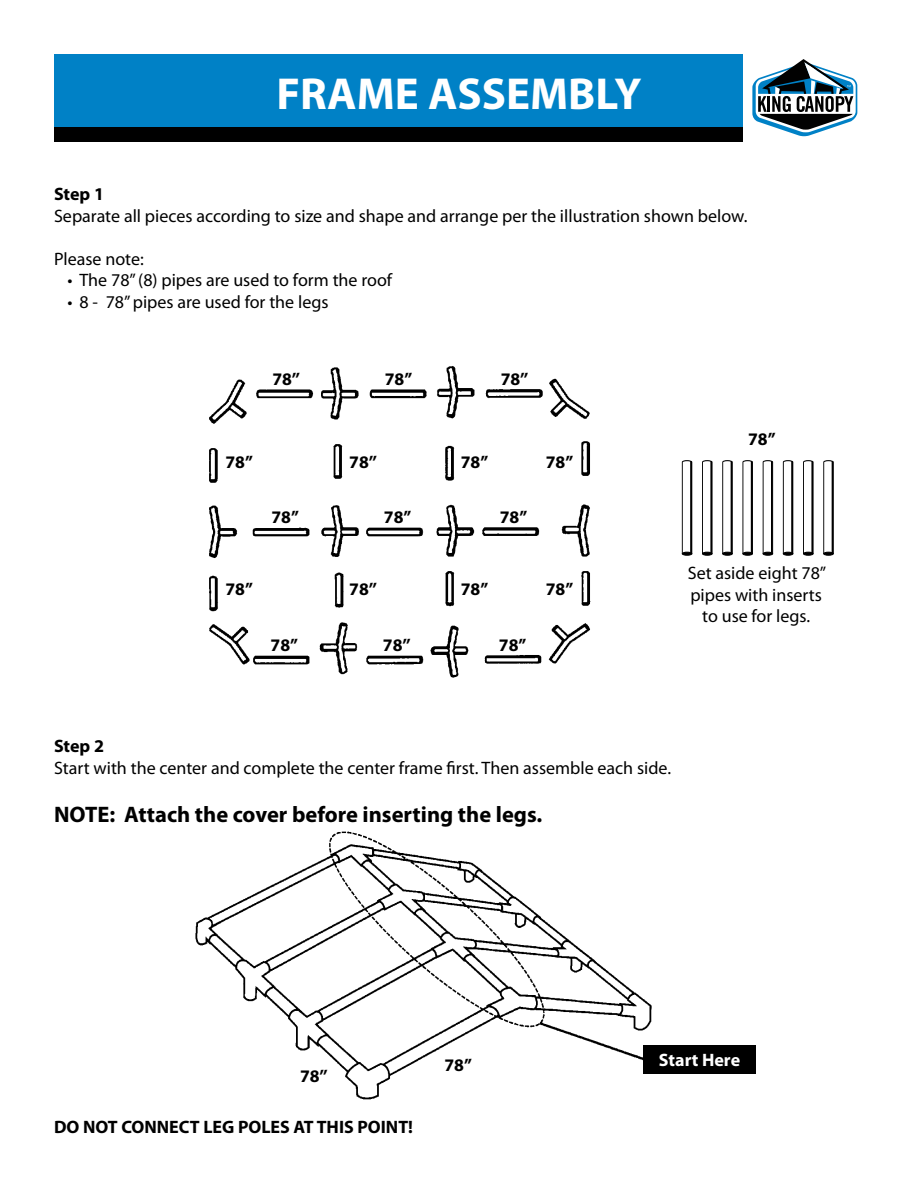
<style>
.page{position:relative;width:918px;height:1188px;background:#fff}
.page>*{position:absolute;margin:0;border:0;box-sizing:border-box;transform-origin:0 0}
.t1{font:700 45px "Myriad Pro";color:#fff}
.t2{font:700 22.5px "Myriad Pro";color:#000}
.t3{font:18px/21.6px "Myriad Pro";color:#000;text-align:center}
.t4{font:700 18px "Myriad Pro";color:#000}
.t5{font:700 18px "Myriad Pro";color:#fff}
.t6{font:700 17.7px "Myriad Pro";color:#000}
</style>
<div class="page">
<div style="left:54px;top:54px;width:810px;height:74px;background:#0081c6"></div>
<div style="left:54px;top:128px;width:810px;height:14px;background:#000"></div>
<img style="left:195px;top:831px;width:457px;height:269px">
<div style="left:291px;top:1069px;width:44px;height:17px;background:#fff"></div>
<div style="left:436px;top:1058px;width:43px;height:16px;background:#fff"></div>
<div style="left:643px;top:1045px;width:113px;height:29px;background:#000"></div>
<img style="left:209px;top:366px;width:382px;height:312px">
<div style="left:682px;top:552px;width:10px;height:4px;border:1px solid #000;border-radius:50%"></div>
<svg style="left:682px;top:460px;width:11px;height:95px"></svg>
<div style="left:702px;top:552px;width:10px;height:4px;border:1px solid #000;border-radius:50%"></div>
<svg style="left:702px;top:460px;width:11px;height:95px"></svg>
<div style="left:722px;top:552px;width:11px;height:4px;border:1px solid #000;border-radius:50%"></div>
<svg style="left:722px;top:460px;width:11px;height:95px"></svg>
<div style="left:742px;top:552px;width:11px;height:4px;border:1px solid #000;border-radius:50%"></div>
<svg style="left:742px;top:460px;width:11px;height:95px"></svg>
<div style="left:763px;top:552px;width:10px;height:4px;border:1px solid #000;border-radius:50%"></div>
<svg style="left:763px;top:460px;width:10px;height:95px"></svg>
<div style="left:783px;top:552px;width:10px;height:4px;border:1px solid #000;border-radius:50%"></div>
<svg style="left:783px;top:460px;width:11px;height:95px"></svg>
<div style="left:803px;top:552px;width:11px;height:4px;border:1px solid #000;border-radius:50%"></div>
<svg style="left:803px;top:460px;width:11px;height:95px"></svg>
<div style="left:823px;top:552px;width:11px;height:4px;border:1px solid #000;border-radius:50%"></div>
<svg style="left:823px;top:460px;width:11px;height:95px"></svg>
<div style="left:743px;top:54px;width:121px;height:89px;background:#fff"></div>
<svg style="left:752px;top:59px;width:105px;height:77px"></svg>
<h1 class="t1" style="left:277px;top:64px;width:366px">FRAME ASSEMBLY</h1>
<p class="t4" style="left:54px;top:182px;width:52px">Step 1</p>
<p class="t3" style="left:54px;top:204px;width:695px">Separate all pieces according to size and shape and arrange per the illustration shown below.</p>
<p class="t3" style="left:54px;top:248px;width:91px">Please note:</p>
<p class="t3" style="left:68px;top:269px;width:326px">• The 78” (8) pipes are used to form the roof</p>
<p class="t3" style="left:68px;top:291px;width:263px">• 8 - 78” pipes are used for the legs</p>
<p class="t6" style="left:272px;top:367px;width:29px">78’’</p>
<p class="t6" style="left:385px;top:367px;width:29px">78’’</p>
<p class="t6" style="left:501px;top:367px;width:29px">78’’</p>
<p class="t6" style="left:225px;top:450px;width:29px">78’’</p>
<p class="t6" style="left:349px;top:450px;width:29px">78’’</p>
<p class="t6" style="left:461px;top:450px;width:29px">78’’</p>
<p class="t6" style="left:546px;top:450px;width:29px">78’’</p>
<p class="t6" style="left:271px;top:505px;width:29px">78’’</p>
<p class="t6" style="left:384px;top:505px;width:29px">78’’</p>
<p class="t6" style="left:500px;top:505px;width:29px">78’’</p>
<p class="t6" style="left:225px;top:578px;width:29px">78’’</p>
<p class="t6" style="left:349px;top:578px;width:29px">78’’</p>
<p class="t6" style="left:461px;top:578px;width:29px">78’’</p>
<p class="t6" style="left:546px;top:578px;width:29px">78’’</p>
<p class="t6" style="left:271px;top:634px;width:29px">78’’</p>
<p class="t6" style="left:383px;top:634px;width:29px">78’’</p>
<p class="t6" style="left:499px;top:634px;width:29px">78’’</p>
<p class="t6" style="left:748px;top:427px;width:29px">78’’</p>
<p class="t3" style="left:688px;top:562px;width:140px">Set aside eight 78” pipes with inserts to use for legs.</p>
<p class="t4" style="left:54px;top:734px;width:52px">Step 2</p>
<p class="t3" style="left:54px;top:756px;width:619px">Start with the center and complete the center frame first. Then assemble each side.</p>
<p class="t2" style="left:54px;top:800px;width:490px">NOTE: Attach the cover before inserting the legs.</p>
<p class="t6" style="left:300px;top:1065px;width:29px">78’’</p>
<p class="t4" style="left:54px;top:1115px;width:361px">DO NOT CONNECT LEG POLES AT THIS POINT!</p>
<p class="t6" style="left:444px;top:1053px;width:29px">78’’</p>
<p class="t5" style="left:659px;top:1049px;width:83px">Start Here</p>
</div>
